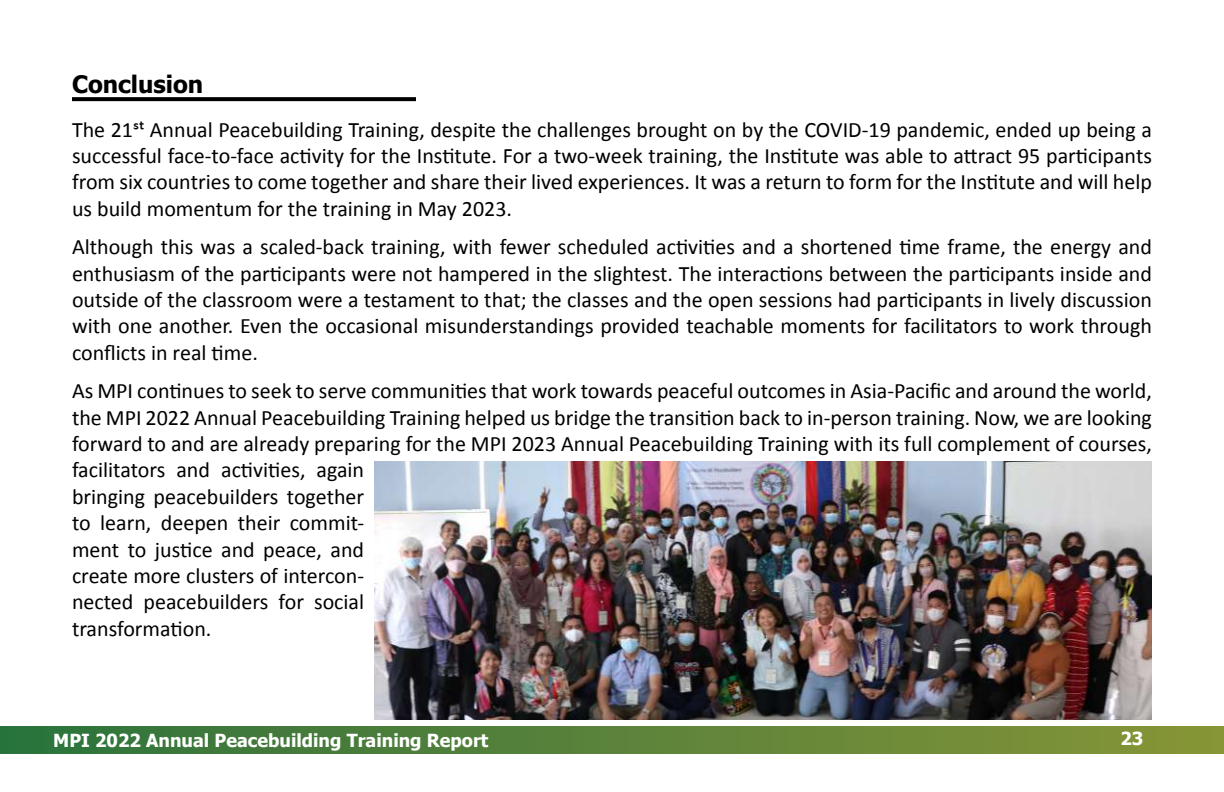
<style>
.page{position:relative;width:1224px;height:792px;background:#fff}
.page>*{position:absolute;margin:0;border:0;box-sizing:border-box;transform-origin:0 0}
.t1{font:700 24px "Tahoma";color:#000}
.t2{font:22px/26.4px "Calibri";color:#000;text-align:justify}
.t3{font:700 18px "Tahoma";color:#fff}
</style>
<div class="page">
<div style="left:0;top:726px;width:1224px;height:28px;background:linear-gradient(to right,#2c723d,#889537)"></div>
<svg style="left:72px;top:97px;width:344px;height:4px"></svg>
<img style="left:374px;top:461px;width:778px;height:259px">
<p class="t1" style="left:72px;top:68px;width:133px">Conclusion</p>
<p class="t2" style="left:72px;top:115px;width:1081px">The 21st Annual Peacebuilding Training, despite the challenges brought on by the COVID-19 pandemic, ended up being a successful face-to-face activity for the Institute. For a two-week training, the Institute was able to attract 95 participants from six countries to come together and share their lived experiences. It was a return to form for the Institute and will help us build momentum for the training in May 2023.</p>
<p class="t2" style="left:72px;top:233px;width:1081px">Although this was a scaled-back training, with fewer scheduled activities and a shortened time frame, the energy and enthusiasm of the participants were not hampered in the slightest. The interactions between the participants inside and outside of the classroom were a testament to that; the classes and the open sessions had participants in lively discussion with one another. Even the occasional misunderstandings provided teachable moments for facilitators to work through conflicts in real time.</p>
<p class="t2" style="left:72px;top:377px;width:1082px;text-align:left">As MPI continues to seek to serve communities that work towards peaceful outcomes in Asia-Pacific and around the world, the MPI 2022 Annual Peacebuilding Training helped us bridge the transition back to in-person training. Now, we are looking forward to and are already preparing for the MPI 2023 Annual Peacebuilding Training with its full complement of courses, facilitators and activities, again<br>bringing peacebuilders together<br>to learn, deepen their commit-<br>ment to justice and peace, and<br>create more clusters of intercon-<br>nected peacebuilders for social<br>transformation.</p>
<p class="t3" style="left:53px;top:728px;width:437px">MPI 2022 Annual Peacebuilding Training Report</p>
<p class="t3" style="left:1120px;top:726px;width:24px">23</p>
</div>
